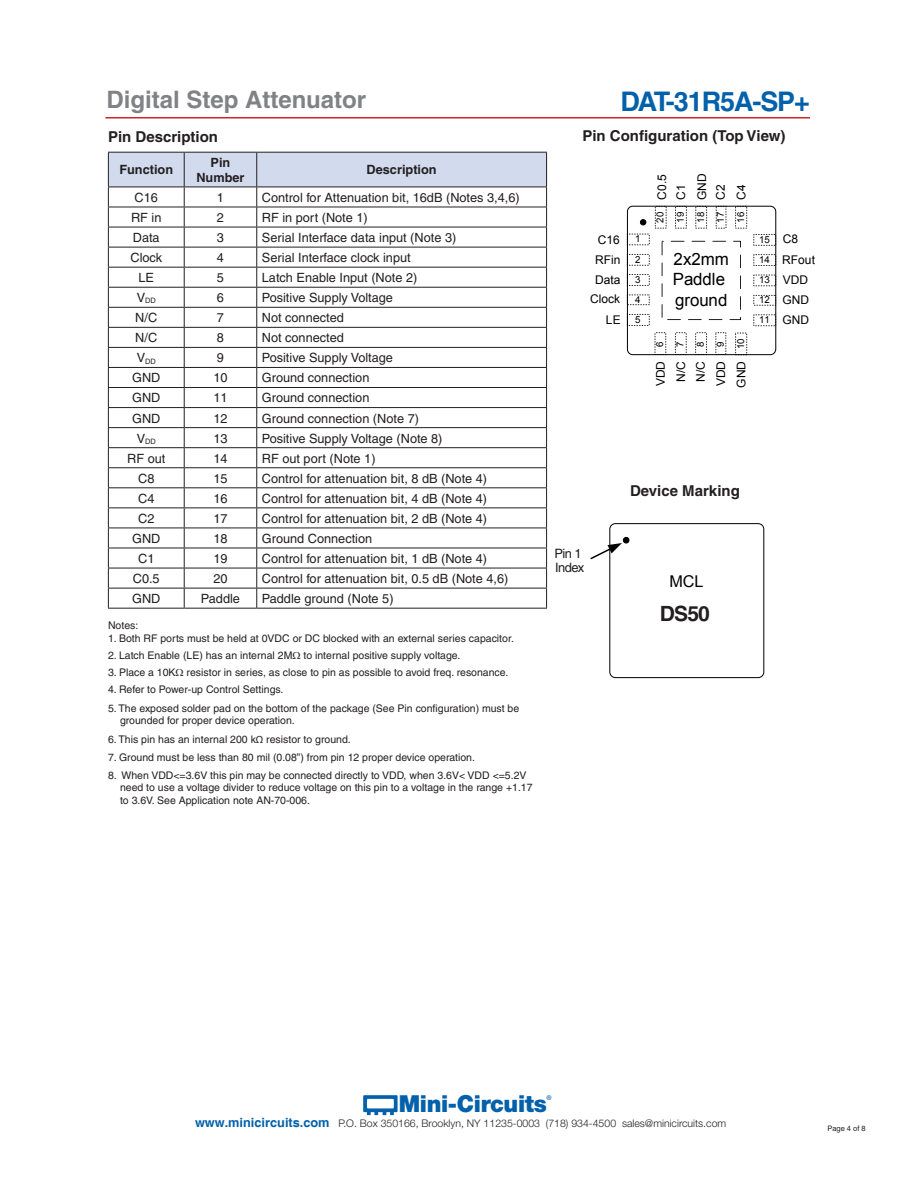
<style>
.page{position:relative;width:918px;height:1188px;background:#fff}
.page>*{position:absolute;margin:0;border:0;box-sizing:border-box;transform-origin:0 0}
.t1{font:700 27px "Helvetica";letter-spacing:-.04em;color:#0261aa}
.t2{font:700 24px "Helvetica";color:#808285}
.t3{font:900 23.4px "Helvetica Neue";letter-spacing:-.015em;color:#0261aa}
.t4{font:21.6px "Arial";color:#000}
.t5{font:700 21px "Helvetica";color:#231f20}
.t6{font:16.95px/20.2px "Arial";color:#000}
.t7{font:16.2px "Arial";color:#000}
.SECTIONS-HEAD{font:700 15px "Helvetica";color:#231f20}
.t8{font:12.9px "Helvetica";letter-spacing:-.04em;color:#231f20}
.t9{font:12.75px "Helvetica";color:#231f20}
.t10{font:700 12.75px "Helvetica";color:#231f20}
.t11{font:12px/19.8px "Arial";color:#000}
.t12{font:10.5px/12.6px "Helvetica";color:#231f20}
.t13{font:300 10.5px "Helvetica Neue";color:#231f20}
.t14{font:9.6px/20.1px "Arial";letter-spacing:-.005em;color:#000;text-align:justify}
.t15{font:7.5px "Helvetica";color:#231f20}
.t16{font:7.35px "Helvetica";color:#231f20}
.t17{font:500 6.6px "Helvetica Neue";color:#0261aa}
.s1{font-family:"Myriad Pro"}
.s2{font-family:"Helvetica";font-weight:700;font-size:12.75px;color:#0261aa}
</style>
<div class="page">
<hr style="left:105px;top:117px;width:705px;height:1px;background:#d1232a">
<svg style="left:363px;top:1095px;width:35px;height:20px"></svg>
<div style="left:609px;top:523px;width:155px;height:155px;border:1px solid #000;border-radius:6px"></div>
<svg style="left:590px;top:537px;width:39px;height:24px"></svg>
<svg style="left:108px;top:152px;width:439px;height:456px"></svg>
<hr style="left:108px;top:608px;width:76px;height:1px;background:#231f20">
<hr style="left:184px;top:608px;width:73px;height:1px;background:#231f20">
<hr style="left:257px;top:608px;width:290px;height:1px;background:#231f20">
<svg style="left:753px;top:234px;width:21px;height:12px"></svg>
<svg style="left:753px;top:254px;width:21px;height:12px"></svg>
<svg style="left:753px;top:275px;width:21px;height:11px"></svg>
<svg style="left:753px;top:295px;width:21px;height:11px"></svg>
<svg style="left:753px;top:314px;width:21px;height:12px"></svg>
<svg style="left:655px;top:332px;width:11px;height:21px"></svg>
<svg style="left:675px;top:332px;width:12px;height:21px"></svg>
<svg style="left:695px;top:332px;width:12px;height:21px"></svg>
<svg style="left:715px;top:332px;width:11px;height:21px"></svg>
<svg style="left:627px;top:206px;width:120px;height:120px"></svg>
<svg style="left:735px;top:333px;width:12px;height:20px"></svg>
<div style="left:627px;top:206px;width:149px;height:149px;border:1px solid #000;border-radius:5px"></div>
<h2 class="t2" style="left:106px;top:85px;width:261px">Digital Step Attenuator</h2>
<h1 class="t1" style="left:620px;top:85px;width:191px">DAT-31R5A-SP+</h1>
<p class="t4" style="left:672px;top:113px;width:57px">Serial</p>
<p class="SECTIONS-HEAD" style="left:108px;top:128px;width:112px">Pin Description</p>
<p class="SECTIONS-HEAD" style="left:582px;top:127px;width:205px">Pin Configuration (Top View)</p>
<p class="t10" style="left:119px;top:162px;width:55px">Function</p>
<p class="t10" style="left:211px;top:154px;width:21px">Pin</p>
<p class="t10" style="left:196px;top:170px;width:50px">Number</p>
<p class="t10" style="left:367px;top:162px;width:72px">Description</p>
<p class="t9" style="left:135px;top:190px;width:25px">C16</p>
<p class="t9" style="left:217px;top:190px;width:9px">1</p>
<p class="t9" style="left:262px;top:190px;width:259px">Control for Attenuation bit, 16dB (Notes 3,4,6)</p>
<p class="t9" style="left:131px;top:210px;width:32px">RF in</p>
<p class="t9" style="left:217px;top:210px;width:9px">2</p>
<p class="t9" style="left:262px;top:210px;width:107px">RF in port (Note 1)</p>
<p class="t9" style="left:133px;top:230px;width:28px">Data</p>
<p class="t9" style="left:217px;top:230px;width:9px">3</p>
<p class="t9" style="left:262px;top:230px;width:196px">Serial Interface data input (Note 3)</p>
<p class="t9" style="left:131px;top:250px;width:33px">Clock</p>
<p class="t9" style="left:217px;top:250px;width:9px">4</p>
<p class="t9" style="left:262px;top:250px;width:150px">Serial Interface clock input</p>
<p class="t9" style="left:139px;top:270px;width:17px">LE</p>
<p class="t9" style="left:217px;top:270px;width:9px">5</p>
<p class="t9" style="left:262px;top:270px;width:157px">Latch Enable Input (Note 2)</p>
<p class="t16" style="left:137px;top:297px;width:21px"><sup>V</sup>DD</p>
<p class="t9" style="left:217px;top:290px;width:9px">6</p>
<p class="t9" style="left:262px;top:290px;width:133px">Positive Supply Voltage</p>
<p class="t9" style="left:135px;top:310px;width:23px">N/C</p>
<p class="t9" style="left:217px;top:310px;width:9px">7</p>
<p class="t9" style="left:262px;top:310px;width:84px">Not connected</p>
<p class="t9" style="left:135px;top:330px;width:23px">N/C</p>
<p class="t9" style="left:217px;top:330px;width:9px">8</p>
<p class="t9" style="left:262px;top:330px;width:84px">Not connected</p>
<p class="t16" style="left:137px;top:357px;width:21px"><sup>V</sup>DD</p>
<p class="t9" style="left:217px;top:350px;width:9px">9</p>
<p class="t9" style="left:262px;top:350px;width:133px">Positive Supply Voltage</p>
<p class="t9" style="left:132px;top:371px;width:30px">GND</p>
<p class="t9" style="left:213px;top:371px;width:16px">10</p>
<p class="t9" style="left:262px;top:371px;width:109px">Ground connection</p>
<p class="t9" style="left:132px;top:391px;width:30px">GND</p>
<p class="t9" style="left:213px;top:391px;width:16px">11</p>
<p class="t9" style="left:262px;top:391px;width:109px">Ground connection</p>
<p class="t9" style="left:132px;top:411px;width:30px">GND</p>
<p class="t9" style="left:213px;top:411px;width:16px">12</p>
<p class="t9" style="left:262px;top:411px;width:159px">Ground connection (Note 7)</p>
<p class="t16" style="left:137px;top:437px;width:21px"><sup>V</sup>DD</p>
<p class="t9" style="left:213px;top:431px;width:16px">13</p>
<p class="t9" style="left:262px;top:431px;width:182px">Positive Supply Voltage (Note 8)</p>
<p class="t9" style="left:127px;top:451px;width:40px">RF out</p>
<p class="t9" style="left:213px;top:451px;width:16px">14</p>
<p class="t9" style="left:262px;top:451px;width:115px">RF out port (Note 1)</p>
<p class="t9" style="left:138px;top:471px;width:18px">C8</p>
<p class="t9" style="left:213px;top:471px;width:16px">15</p>
<p class="t9" style="left:262px;top:471px;width:227px">Control for attenuation bit, 8 dB (Note 4)</p>
<p class="t9" style="left:138px;top:491px;width:18px">C4</p>
<p class="t9" style="left:213px;top:491px;width:16px">16</p>
<p class="t9" style="left:262px;top:491px;width:227px">Control for attenuation bit, 4 dB (Note 4)</p>
<p class="t9" style="left:138px;top:511px;width:18px">C2</p>
<p class="t9" style="left:213px;top:511px;width:16px">17</p>
<p class="t9" style="left:262px;top:511px;width:227px">Control for attenuation bit, 2 dB (Note 4)</p>
<p class="t9" style="left:132px;top:531px;width:30px">GND</p>
<p class="t9" style="left:213px;top:531px;width:16px">18</p>
<p class="t9" style="left:262px;top:531px;width:112px">Ground Connection</p>
<p class="t9" style="left:138px;top:551px;width:18px">C1</p>
<p class="t9" style="left:213px;top:551px;width:16px">19</p>
<p class="t9" style="left:262px;top:551px;width:227px">Control for attenuation bit, 1 dB (Note 4)</p>
<p class="t9" style="left:133px;top:571px;width:28px">C0.5</p>
<p class="t9" style="left:213px;top:571px;width:16px">20</p>
<p class="t9" style="left:262px;top:571px;width:248px">Control for attenuation bit, 0.5 dB (Note 4,6)</p>
<p class="t9" style="left:132px;top:591px;width:30px">GND</p>
<p class="t9" style="left:201px;top:591px;width:41px">Paddle</p>
<p class="t9" style="left:262px;top:591px;width:133px">Paddle ground (Note 5)</p>
<p class="t12" style="left:108px;top:619px;width:32px">Notes:</p>
<p class="t12" style="left:108px;top:632px;width:407px">1. Both RF ports must be held at 0VDC or DC blocked with an external series capacitor.</p>
<p class="t12" style="left:108px;top:649px;width:354px">2. Latch Enable (LE) has an internal 2M to internal positive supply voltage.</p>
<p class="t12" style="left:108px;top:666px;width:402px">3. Place a 10K resistor in series, as close to pin as possible to avoid freq. resonance.</p>
<p class="t12" style="left:108px;top:683px;width:177px">4. Refer to Power-up Control Settings.</p>
<p class="t12" style="left:120px;top:702px;width:401px;text-indent:-12px">5. The exposed solder pad on the bottom of the package (See Pin configuration) must be grounded for proper device operation.</p>
<p class="t12" style="left:108px;top:733px;width:244px">6. This pin has an internal 200 k<span class="s1">Ω</span> resistor to ground.</p>
<p class="t12" style="left:108px;top:751px;width:369px">7. Ground must be less than 80 mil (0.08”) from pin 12 proper device operation.</p>
<p class="t12" style="left:120px;top:769px;width:414px;text-indent:-12px">8. When VDD&lt;=3.6V this pin may be connected directly to VDD, when 3.6V&lt; VDD &lt;=5.2V need to use a voltage divider to reduce voltage on this pin to a voltage in the range +1.17 to 3.6V. See Application note AN-70-006.</p>
<p class="t11" style="left:692px;top:200px;width:28px;rotate:-90deg">GND</p>
<p class="t11" style="left:653px;top:200px;width:27px;line-height:18.9px;rotate:-90deg">C0.5<br>C1</p>
<p class="t11" style="left:711px;top:200px;width:17px;line-height:20.5px;rotate:-90deg">C2<br>C4</p>
<p class="t14" style="left:650px;top:223px;width:12px;rotate:-90deg">20<br>19<br>18<br>17<br>16</p>
<p class="t11" style="left:598px;top:230px;width:24px">C16</p>
<p class="t11" style="left:595px;top:250px;width:27px">RFin</p>
<p class="t11" style="left:595px;top:270px;width:27px">Data</p>
<p class="t11" style="left:590px;top:289px;width:31px">Clock</p>
<p class="t11" style="left:606px;top:310px;width:16px">LE</p>
<p class="t14" style="left:635px;top:229px;width:7px">1<br>2<br>3<br>4<br>5</p>
<p class="t6" style="left:673px;top:249px;width:58px">2x2mm<br>Paddle ground</p>
<p class="t14" style="left:759px;top:229px;width:12px">15<br>14<br>13<br>12<br>11</p>
<p class="t11" style="left:783px;top:229px;width:17px">C8</p>
<p class="t11" style="left:782px;top:250px;width:34px">RFout</p>
<p class="t11" style="left:783px;top:270px;width:27px">VDD</p>
<p class="t11" style="left:783px;top:290px;width:28px">GND</p>
<p class="t11" style="left:783px;top:310px;width:28px">GND</p>
<p class="t14" style="left:650px;top:347px;width:7px;rotate:-90deg">6<br>7<br>8<br>9</p>
<p class="t14" style="left:731px;top:349px;width:12px;rotate:-90deg">10</p>
<p class="t11" style="left:651px;top:386px;width:27px;rotate:-90deg">VDD</p>
<p class="t11" style="left:711px;top:386px;width:27px;rotate:-90deg">VDD</p>
<p class="t11" style="left:671px;top:382px;width:22px;rotate:-90deg">N/C<br>N/C</p>
<p class="t11" style="left:731px;top:388px;width:28px;rotate:-90deg">GND</p>
<p class="t8" style="left:554px;top:546px;width:29px">Pin 1</p>
<p class="t8" style="left:555px;top:560px;width:31px">Index</p>
<p class="SECTIONS-HEAD" style="left:630px;top:482px;width:111px">Device Marking</p>
<p class="t7" style="left:669px;top:570px;width:36px">MCL</p>
<p class="t6" style="left:673px;top:590px;width:58px">2x2mm<br>Paddle</p>
<p class="t5" style="left:660px;top:601px;width:52px">DS50</p>
<h3 class="t3" style="left:399px;top:1090px;width:150px">Mini-Circuits</h3>
<p class="t17" style="left:547px;top:1094px;width:7px">®</p>
<p class="t13" style="left:195px;top:1117px;width:533px"><span class="s2">www.minicircuits.com</span> P.O. Box 350166, Brooklyn, NY 11235-0003 (718) 934-4500 sales@minicircuits.com</p>
<p class="t15" style="left:828px;top:1124px;width:40px">Page 4 of 8</p>
</div>
